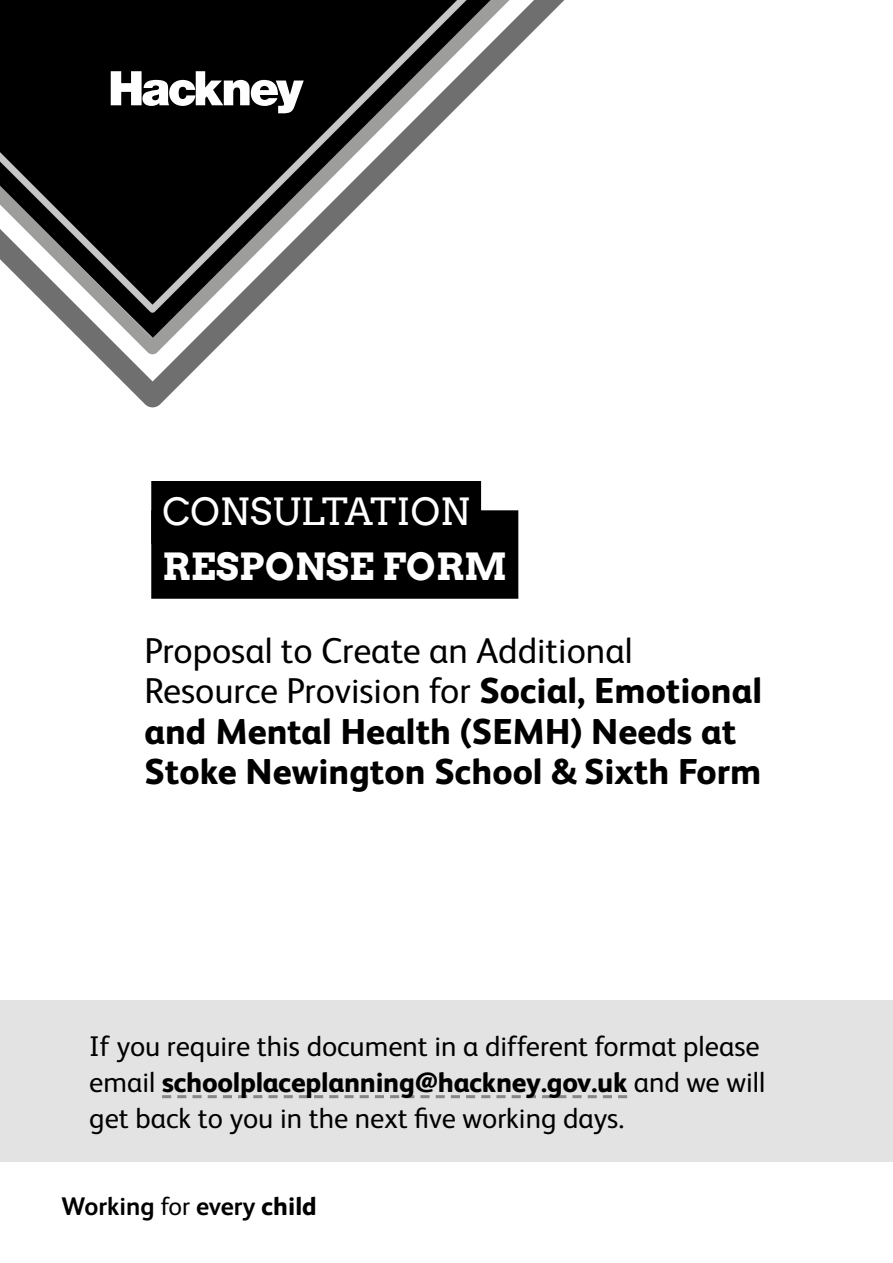
<style>
.page{position:relative;width:893px;height:1263px;background:#fff}
.page>*{position:absolute;margin:0;border:0;box-sizing:border-box;transform-origin:0 0}
.t1{font:37.5px "Arvo";letter-spacing:.005em;color:#fff}
.t2{font:700 37.5px "Arvo";letter-spacing:.005em;color:#fff}
.t3{font:800 36px/40.5px "FS Albert";color:#000}
.t4{font:28.5px "FS Albert";color:#000}
.t5{font:800 27.9px "FS Albert";letter-spacing:-.01em;color:#000}
.t6{font:700 25.5px "FS Albert";color:#000}
.s1{font-weight:400}
.s2{font-weight:400;font-size:28.5px}
.s3{font-weight:800}
</style>
<div class="page">
<div style="left:151px;top:456px;width:330px;height:88px;background:#000"></div>
<div style="left:151px;top:510px;width:367px;height:89px;background:#000"></div>
<div style="left:100px;top:433px;width:678px;height:47px;background:#fff"></div>
<div style="left:0;top:1000px;width:893px;height:162px;background:#e3e3e3"></div>
<svg style="left:162px;top:1095px;width:465px;height:3px"></svg>
<svg style="left:0;top:0;width:565px;height:408px"></svg>
<p class="t1" style="left:163px;top:489px;width:309px">CONSULTATION</p>
<p class="t2" style="left:163px;top:543px;width:346px">RESPONSE FORM</p>
<p class="t3" style="left:144px;top:628px;width:619px"><span class="s1">Proposal to Create an Additional Resource Provision for</span> Social, Emotional and Mental Health (SEMH) Needs at Stoke Newington School &amp; Sixth Form</p>
<p class="t4" style="left:89px;top:1027px;width:672px">If you require this document in a different format please</p>
<p class="t5" style="left:89px;top:1062px;width:678px"><span class="s2">email</span> schoolplaceplanning@hackney.gov.uk <span class="s2">and we will</span></p>
<p class="t4" style="left:89px;top:1099px;width:536px">get back to you in the next five working days.</p>
<p class="t6" style="left:62px;top:1188px;width:257px">Working <span class="s1">for</span> every <span class="s3">child</span></p>
</div>
